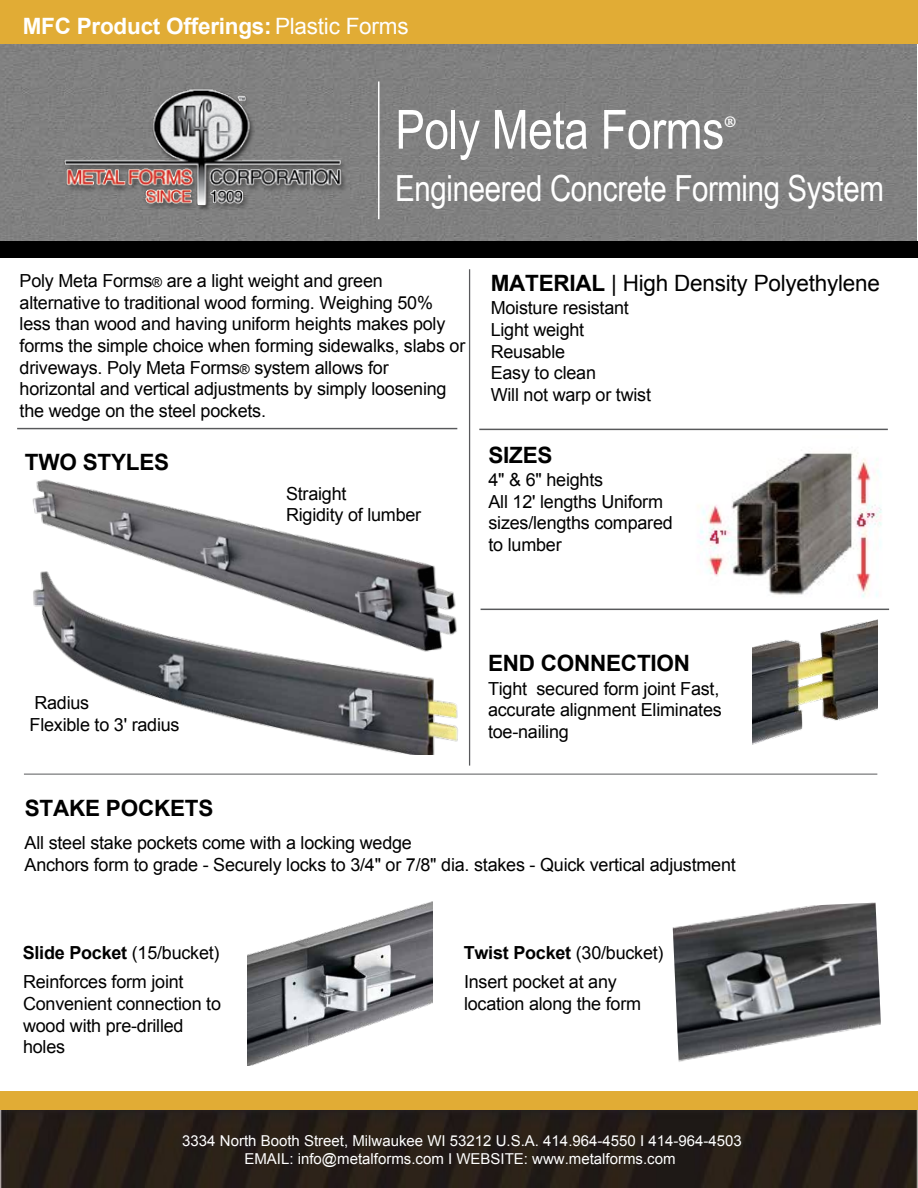
<style>
.page{position:relative;width:918px;height:1188px;background:#fff}
.page>*{position:absolute;margin:0;border:0;box-sizing:border-box;transform-origin:0 0}
.t1{font:54px "Arial Narrow";letter-spacing:-.01em;color:#fff}
.t2{font:42px "Minion Pro";color:#fff}
.t3{font:36px "Arial Narrow";letter-spacing:-.01em;color:#fff}
.t4{font:700 22.5px "Arial";letter-spacing:-.01em;color:#000}
.t5{font:700 22.5px "Arial";letter-spacing:-.01em;color:#fff}
.t6{font:22.5px "Arial";letter-spacing:-.01em;color:#000}
.t7{font:700 22.5px "Arial";letter-spacing:-.01em;color:#000}
.t8{font:18px/21.6px "Arial";letter-spacing:-.01em;color:#000}
.t9{font:18px/21.6px "Arial";letter-spacing:-.01em;color:#000}
.t10{font:700 18px "Arial";letter-spacing:-.01em;color:#000}
.t11{font:15px/18px "Arial";color:#fff;text-align:center}
.s1{font-weight:400}
.s2{font-size:13.5px}
.s3{font-weight:700}
</style>
<div class="page">
<div style="left:0;top:44px;width:916px;height:197px;background:#808080"></div>
<div style="left:0;top:241px;width:918px;height:16px;background:#000"></div>
<hr style="left:378px;top:81px;width:2px;height:138px;background:#fff">
<img style="left:52px;top:82px;width:296px;height:134px">
<div style="left:0;top:0;width:918px;height:44px;background:#e1ac35"></div>
<img style="left:1px;top:1110px;width:916px;height:78px">
<div style="left:0;top:1091px;width:918px;height:19px;background:#e1ac35"></div>
<img style="left:248px;top:901px;width:185px;height:165px">
<img style="left:672px;top:903px;width:209px;height:159px">
<img style="left:32px;top:474px;width:439px;height:182px">
<img style="left:32px;top:571px;width:431px;height:184px">
<img style="left:752px;top:619px;width:125px;height:126px">
<img style="left:698px;top:452px;width:184px;height:146px">
<hr style="left:469px;top:269px;width:1px;height:497px;background:#58595b">
<hr style="left:24px;top:774px;width:853px;height:1px;background:#58595b">
<hr style="left:17px;top:428px;width:440px;height:1px;background:#58595b">
<hr style="left:479px;top:429px;width:409px;height:1px;background:#58595b">
<hr style="left:481px;top:609px;width:408px;height:1px;background:#58595b">
<p class="t5" style="left:23px;top:11px;width:387px">MFC Product Offerings: <span class="s1">Plastic Forms</span></p>
<h1 class="t1" style="left:395px;top:90px;width:330px">Poly Meta Forms</h1>
<h3 class="t3" style="left:395px;top:161px;width:490px">Engineered Concrete Forming System</h3>
<h2 class="t2" style="left:724px;top:102px;width:15px">®</h2>
<p class="t8" style="left:20px;top:270px;width:447px">Poly Meta Forms<span class="s2">®</span> are a light weight and green alternative to traditional wood forming. Weighing 50% less than wood and having uniform heights makes poly forms the simple choice when forming sidewalks, slabs or driveways. Poly Meta Forms<span class="s2">®</span> system allows for horizontal and vertical adjustments by simply loosening the wedge on the steel pockets.</p>
<p class="t4" style="left:25px;top:447px;width:146px">TWO STYLES</p>
<p class="t8" style="left:286px;top:483px;width:137px">Straight<br>Rigidity of lumber</p>
<p class="t6" style="left:491px;top:268px;width:391px"><span class="s3">MATERIAL</span> | High Density Polyethylene</p>
<p class="t8" style="left:491px;top:297px;width:162px">Moisture resistant<br>Light weight<br>Reusable<br>Easy to clean<br>Will not warp or twist</p>
<p class="t7" style="left:488px;top:440px;width:66px">SIZES</p>
<p class="t9" style="left:488px;top:469px;width:186px">4" &amp; 6" heights<br>All 12' lengths Uniform sizes/lengths compared to lumber</p>
<p class="t8" style="left:30px;top:692px;width:151px">Radius<br>Flexible to 3' radius</p>
<p class="t4" style="left:25px;top:793px;width:190px">STAKE POCKETS</p>
<p class="t4" style="left:488px;top:649px;width:204px">END CONNECTION</p>
<p class="t8" style="left:488px;top:678px;width:235px">Tight secured form joint Fast, accurate alignment Eliminates toe-nailing</p>
<p class="t8" style="left:25px;top:832px;width:713px">All steel stake pockets come with a locking wedge<br>Anchors form to grade - Securely locks to 3/4" or 7/8" dia. stakes - Quick vertical adjustment</p>
<p class="t8" style="left:23px;top:938px;width:198px;line-height:29.8px"><span class="s3">Slide Pocket</span> (15/bucket)<br>Reinforces form joint</p>
<p class="t8" style="left:23px;top:993px;width:199px">Convenient connection to wood with pre-drilled holes</p>
<p class="t10" style="left:464px;top:941px;width:201px">Twist Pocket <span class="s1">(30/bucket)</span></p>
<p class="t8" style="left:464px;top:971px;width:179px">Insert pocket at any location along the form</p>
<p class="t11" style="left:182px;top:1132px;width:561px">3334 North Booth Street, Milwaukee WI 53212 U.S.A. 414.964-4550 I 414-964-4503<br>EMAIL: info@metalforms.com I WEBSITE: www.metalforms.com</p>
</div>
